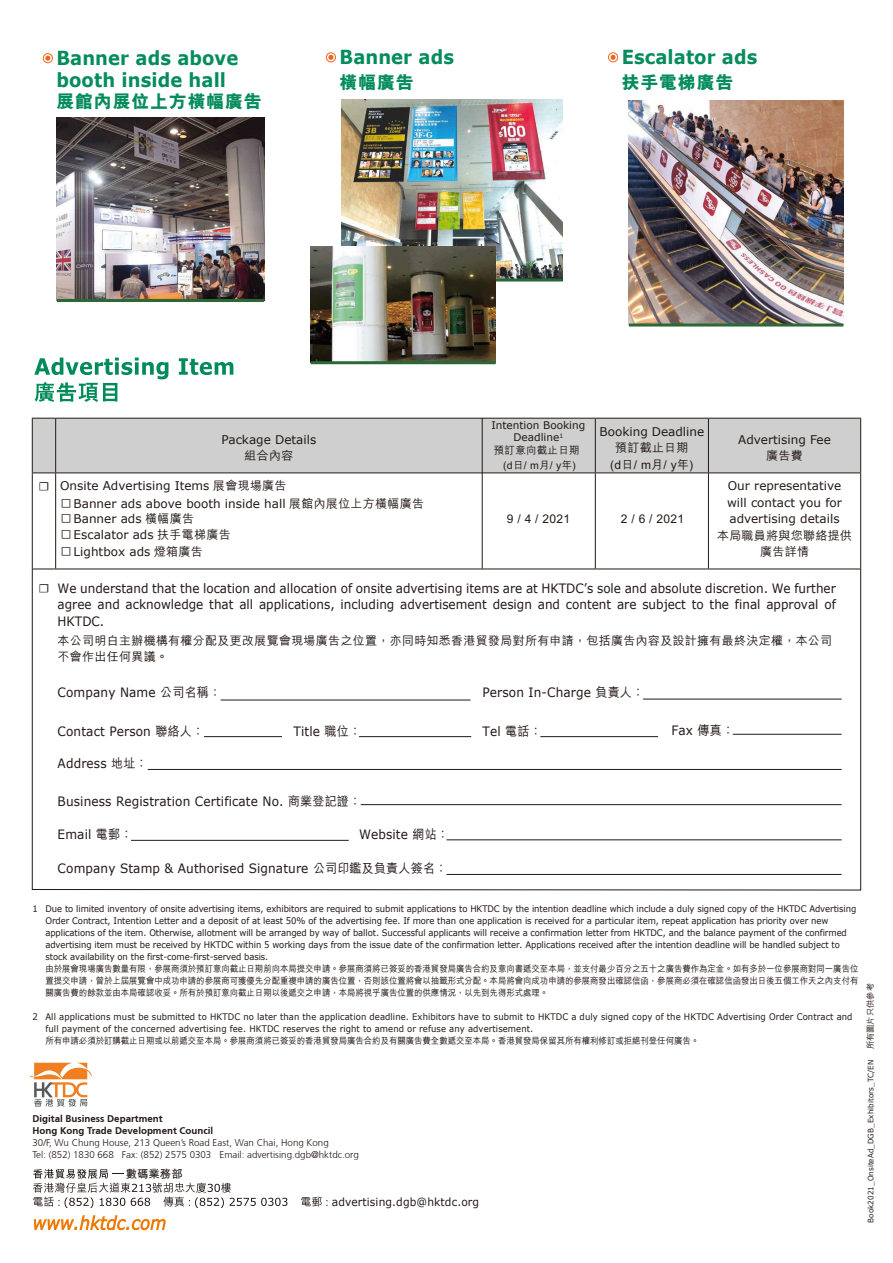
<style>
.page{position:relative;width:893px;height:1263px;background:#fff}
.page>*{position:absolute;margin:0;border:0;box-sizing:border-box;transform-origin:0 0}
.t1{font:700 19.35px/21.6px "Verdana";letter-spacing:.005em;color:#058c5c;scale:.93 1}
.t2{font:800 18px "M Hei HK";letter-spacing:.04em;color:#058c5c}
.t3{font:12.9px/16.5px "Verdana";letter-spacing:.01em;color:#231916;text-align:justify;scale:.93 1}
.t4{font:12.9px "Verdana";letter-spacing:.01em;color:#231916;scale:.94 1}
.t5{font:12px/16.5px "Verdana";color:#231916;text-align:justify}
.t6{font:500 12px/16.5px "M Hei HK";letter-spacing:.025em;color:#231916;text-align:center}
.t7{font:500 12px "M Hei HKS";color:#231916}
.t8{font:12px "Minion Pro";color:#231916;scale:1.1 1}
.t9{font:11.25px "Verdana";letter-spacing:.01em;color:#231a17;scale:.95 1}
.t10{font:700 11.25px "M Hei HK";letter-spacing:.005em;color:#231916}
.t11{font:10.5px/12.6px "Verdana";color:#231916;text-align:center}
.t12{font:500 10.5px/14.9px "M Hei HK";letter-spacing:.025em;color:#231916;text-align:center}
.t13{font:300 9.75px/12px "Frutiger CE";color:#231916}
.t14{font:700 9.75px/12px "Frutiger CE";color:#231916}
.t15{font:9px/12px "Verdana";letter-spacing:-.01em;color:#231916;scale:.94 1}
.t16{font:500 9px/12px "M Hei HK";letter-spacing:-.01em;color:#231916;text-align:justify;scale:.94 1}
.t17{font:9px/12px "Verdana";letter-spacing:.01em;color:#231916;scale:.94 1}
.t18{font:500 8.25px "M Hei HK";letter-spacing:.005em;color:#231916}
.t19{font:7.5px "Verdana";letter-spacing:.01em;color:#231a17;scale:.95 1}
.s1{font-family:"M Hei HK";font-weight:500}
.s2{font-family:"M Hei HKS";font-weight:500}
.s3{font-family:"M Hei HK";font-weight:500;font-size:12px}
</style>
<div class="page">
<svg style="left:34px;top:1215px;width:132px;height:15px"></svg>
<svg style="left:29px;top:1063px;width:63px;height:43px"></svg>
<svg style="left:33px;top:1169px;width:254px;height:39px"></svg>
<svg style="left:301px;top:1197px;width:26px;height:9px"></svg>
<svg style="left:179px;top:358px;width:54px;height:17px"></svg>
<svg style="left:34px;top:357px;width:134px;height:45px"></svg>
<svg style="left:31px;top:568px;width:830px;height:323px"></svg>
<div style="left:33px;top:419px;width:827px;height:53px;background:#cecfce"></div>
<svg style="left:32px;top:418px;width:24px;height:1px"></svg>
<hr style="left:32px;top:419px;width:1px;height:53px;background:#231916">
<hr style="left:56px;top:418px;width:539px;height:1px;background:#231916">
<hr style="left:55px;top:419px;width:1px;height:53px;background:#231916">
<hr style="left:595px;top:418px;width:113px;height:1px;background:#231916">
<hr style="left:595px;top:419px;width:1px;height:53px;background:#231916">
<hr style="left:708px;top:418px;width:153px;height:1px;background:#231916">
<hr style="left:708px;top:419px;width:1px;height:53px;background:#231916">
<hr style="left:860px;top:419px;width:1px;height:53px;background:#231916">
<svg style="left:32px;top:472px;width:24px;height:1px"></svg>
<hr style="left:56px;top:472px;width:539px;height:1px;background:#231916">
<hr style="left:595px;top:472px;width:113px;height:1px;background:#231916">
<hr style="left:708px;top:472px;width:153px;height:1px;background:#231916">
<hr style="left:32px;top:473px;width:1px;height:96px;background:#231916">
<hr style="left:55px;top:473px;width:1px;height:96px;background:#231916">
<hr style="left:595px;top:473px;width:1px;height:96px;background:#231916">
<hr style="left:708px;top:473px;width:1px;height:96px;background:#231916">
<hr style="left:860px;top:473px;width:1px;height:96px;background:#231916">
<svg style="left:32px;top:569px;width:24px;height:1px"></svg>
<hr style="left:56px;top:569px;width:539px;height:1px;background:#231916">
<hr style="left:595px;top:569px;width:113px;height:1px;background:#231916">
<hr style="left:708px;top:569px;width:153px;height:1px;background:#231916">
<div style="left:608px;top:52px;width:10px;height:10px;border:1px solid #ec671e;border-radius:50%"></div>
<svg style="left:611px;top:55px;width:5px;height:5px"></svg>
<img style="left:629px;top:100px;width:214px;height:224px">
<hr style="left:629px;top:324px;width:214px;height:3px;background:#2b6835">
<img style="left:341px;top:99px;width:222px;height:180px">
<div style="left:326px;top:52px;width:10px;height:10px;border:1px solid #ec671e;border-radius:50%"></div>
<svg style="left:328px;top:55px;width:5px;height:5px"></svg>
<img style="left:57px;top:118px;width:207px;height:181px">
<hr style="left:57px;top:299px;width:207px;height:3px;background:#2b6835">
<div style="left:43px;top:53px;width:10px;height:10px;border:1px solid #ec671e;border-radius:50%"></div>
<svg style="left:45px;top:56px;width:5px;height:5px"></svg>
<hr style="left:341px;top:279px;width:222px;height:3px;background:#2b6835">
<img style="left:311px;top:247px;width:185px;height:114px">
<hr style="left:311px;top:361px;width:185px;height:3px;background:#2b6835">
<hr style="left:482px;top:418px;width:1px;height:151px;background:#231916">
<h1 class="t1" style="left:56px;top:47px;width:197px">Banner ads above booth inside hall</h1>
<h2 class="t2" style="left:56px;top:90px;width:207px">展館內展位上方橫幅廣告</h2>
<h1 class="t1" style="left:340px;top:46px;width:125px">Banner ads</h1>
<h2 class="t2" style="left:340px;top:71px;width:76px">橫幅廣告</h2>
<h1 class="t1" style="left:622px;top:46px;width:147px">Escalator ads</h1>
<h2 class="t2" style="left:622px;top:71px;width:113px">扶手電梯廣告</h2>
<h3 class="t8" style="left:38px;top:478px;width:12px">☐</h3>
<h3 class="t5" style="left:222px;top:431px;width:96px">Package Details</h3>
<h3 class="t6" style="left:244px;top:447px;width:50px">組合內容</h3>
<h3 class="t5" style="left:60px;top:477px;width:228px">Onsite Advertising Items <span class="s1">展會現場廣告</span></h3>
<h3 class="t5" style="left:60px;top:510px;width:136px"><span class="s2">□</span>Banner ads <span class="s1">橫幅廣告</span></h3>
<h3 class="t5" style="left:60px;top:495px;width:365px"><span class="s2">□</span>Banner ads above booth inside hall <span class="s1">展館內展位上方橫幅廣告</span></h3>
<h3 class="t5" style="left:60px;top:527px;width:172px"><span class="s2">□</span>Escalator ads <span class="s1">扶手電梯廣告</span></h3>
<h3 class="t5" style="left:60px;top:543px;width:144px"><span class="s2">□</span>Lightbox ads <span class="s1">燈箱廣告</span></h3>
<p class="t11" style="left:491px;top:418px;width:96px">Intention Booking<br>Deadline<sup>1</sup></p>
<p class="t12" style="left:494px;top:442px;width:87px">預訂意向截止日期(d日/ m月/ y年)</p>
<h3 class="t7" style="left:507px;top:510px;width:65px">9 / 4 / 2021</h3>
<h3 class="t5" style="left:600px;top:423px;width:106px">Booking Deadline</h3>
<h3 class="t6" style="left:610px;top:439px;width:85px">預訂截止日期(d日/ m月/ y年)</h3>
<h3 class="t6" style="left:621px;top:509px;width:65px">2 / 6 / 2021</h3>
<h3 class="t5" style="left:738px;top:431px;width:94px">Advertising Fee</h3>
<h3 class="t6" style="left:766px;top:447px;width:38px">廣告費</h3>
<h3 class="t5" style="left:727px;top:477px;width:116px">Our representative will contact you for advertising details</h3>
<h3 class="t6" style="left:717px;top:526px;width:136px">本局職員將與您聯絡提供廣告詳情</h3>
<h3 class="t8" style="left:38px;top:580px;width:12px">☐</h3>
<p class="t3" style="left:58px;top:579px;width:838px">We understand that the location and allocation of onsite advertising items are at HKTDC’s sole and absolute discretion. We further agree and acknowledge that all applications, including advertisement design and content are subject to the final approval of HKTDC.</p>
<h3 class="t6" style="left:58px;top:631px;width:776px;text-align:left">本公司明白主辦機構有權分配及更改展覽會現場廣告之位置，亦同時知悉香港貿發局對所有申請，包括廣告內容及設計擁有最終決定權，本公司不會作出任何異議。</h3>
<h3 class="t4" style="left:58px;top:684px;width:175px">Company Name <span class="s1">公司名稱</span><span class="s3">：</span></h3>
<h3 class="t4" style="left:482px;top:684px;width:174px">Person In-Charge <span class="s1">負責人：</span></h3>
<h3 class="t4" style="left:58px;top:722px;width:157px">Contact Person <span class="s1">聯絡人：</span></h3>
<h3 class="t4" style="left:294px;top:722px;width:73px">Title <span class="s1">職位：</span></h3>
<h3 class="t4" style="left:482px;top:722px;width:65px">Tel <span class="s1">電話：</span></h3>
<h3 class="t4" style="left:671px;top:721px;width:68px">Fax <span class="s1">傳真：</span></h3>
<h3 class="t4" style="left:58px;top:755px;width:97px">Address <span class="s1">地址：</span></h3>
<h3 class="t4" style="left:58px;top:792px;width:324px">Business Registration Certificate No. <span class="s1">商業登記證：</span></h3>
<h3 class="t4" style="left:58px;top:825px;width:81px">Email <span class="s1">電郵：</span></h3>
<h3 class="t4" style="left:359px;top:825px;width:97px">Website <span class="s1">網站：</span></h3>
<h3 class="t4" style="left:58px;top:859px;width:416px">Company Stamp &amp; Authorised Signature <span class="s1">公司印鑑及負責人簽名：</span></h3>
<p class="t15" style="left:33px;top:903px;width:7px">1</p>
<p class="t15" style="left:33px;top:1011px;width:7px">2</p>
<p class="t15" style="left:45px;top:902px;width:864px">Due to limited inventory of onsite advertising items, exhibitors are required to submit applications to HKTDC by the intention deadline which include a duly signed copy of the HKTDC Advertising Order Contract, Intention Letter and a deposit of at least 50% of the advertising fee. If more than one application is received for a particular item, repeat application has priority over new applications of the item. Otherwise, allotment will be arranged by way of ballot. Successful applicants will receive a confirmation letter from HKTDC, and the balance payment of the confirmed advertising item must be received by HKTDC within 5 working days from the issue date of the confirmation letter. Applications received after the intention deadline will be handled subject to stock availability on the first-come-first-served basis.</p>
<p class="t16" style="left:45px;top:962px;width:866px">由於展會現場廣告數量有限，參展商須於預訂意向截止日期前向本局提交申請。參展商須將已簽妥的香港貿發局廣告合約及意向書遞交至本局，並支付最少百分之五十之廣告費作為定金。如有多於一位參展商對同一廣告位置提交申請，曾於上屆展覽會中成功申請的參展商可獲優先分配重複申請的廣告位置，否則該位置將會以抽籤形式分配。本局將會向成功申請的參展商發出確認信函，參展商必須在確認信函發出日後五個工作天之內支付有關廣告費的餘款並由本局確認收妥。所有於預訂意向截止日期以後遞交之申請，本局將視乎廣告位置的供應情況，以先到先得形式處理。</p>
<p class="t17" style="left:45px;top:1011px;width:860px">All applications must be submitted to HKTDC no later than the application deadline. Exhibitors have to submit to HKTDC a duly signed copy of the HKTDC Advertising Order Contract and full payment of the concerned advertising fee. HKTDC reserves the right to amend or refuse any advertisement.</p>
<p class="t16" style="left:45px;top:1034px;width:697px">所有申請必須於訂購截止日期或以前遞交至本局。參展商須將已簽妥的香港貿發局廣告合約及有關廣告費全數遞交至本局。香港貿發局保留其所有權利修訂或拒絕刊登任何廣告。</p>
<p class="t14" style="left:33px;top:1112px;width:182px">Digital Business Department<br>Hong Kong Trade Development Council</p>
<p class="t13" style="left:33px;top:1136px;width:328px">30/F, Wu Chung House, 213 Queen’s Road East, Wan Chai, Hong Kong<br>Tel: (852) 1830 668 Fax: (852) 2575 0303 Email: advertising.dgb@hktdc.org</p>
<p class="t10" style="left:126px;top:1165px;width:58px">數碼業務部</p>
<p class="t9" style="left:332px;top:1194px;width:157px">advertising.dgb@hktdc.org</p>
<p class="t18" style="left:864px;top:1049px;width:68px;rotate:-90deg">所有圖片只供參考</p>
<p class="t19" style="left:866px;top:1222px;width:173px;rotate:-90deg">Book2021_OnsiteAd_DGB_Exhibitors_TC/EN</p>
</div>
